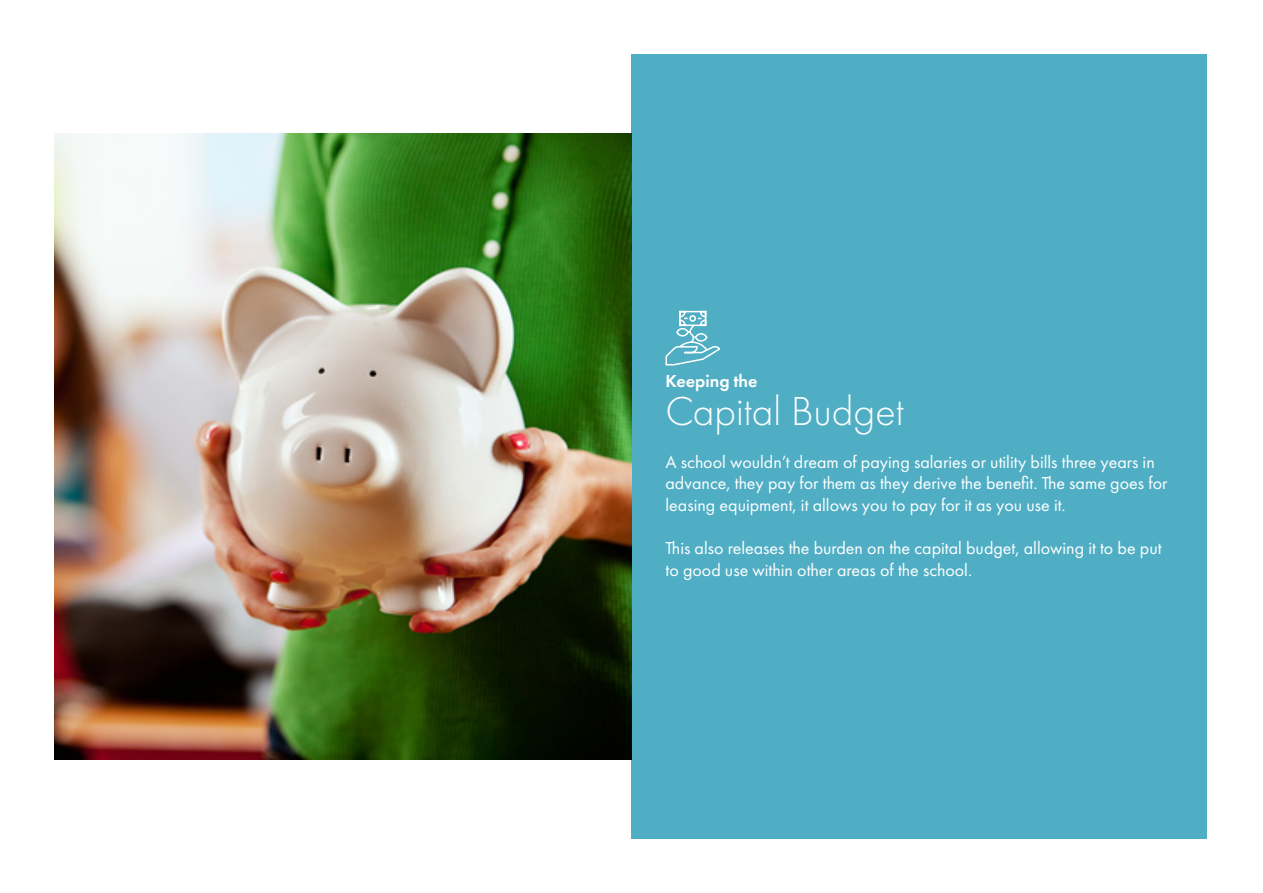
<style>
.page{position:relative;width:1263px;height:893px;background:#fff}
.page>*{position:absolute;margin:0;border:0;box-sizing:border-box;transform-origin:0 0}
.t1{font:300 42px "Futura PT";color:#fff}
.t2{font:18px/21.6px "Futura PT";color:#fff}
.t3{font:600 18px "Futura PT";color:#fff}
</style>
<div class="page">
<div style="left:631px;top:54px;width:576px;height:785px;background:#50aec4"></div>
<svg style="left:665px;top:310px;width:55px;height:56px"></svg>
<img style="left:54px;top:134px;width:577px;height:625px">
<p class="t3" style="left:665px;top:370px;width:93px">Keeping the</p>
<h1 class="t1" style="left:665px;top:387px;width:240px">Capital Budget</h1>
<p class="t2" style="left:665px;top:451px;width:503px">A school wouldn’t dream of paying salaries or utility bills three years in advance, they pay for them as they derive the benefit. The same goes for leasing equipment, it allows you to pay for it as you use it.</p>
<p class="t2" style="left:665px;top:537px;width:498px">This also releases the burden on the capital budget, allowing it to be put to good use within other areas of the school.</p>
</div>
